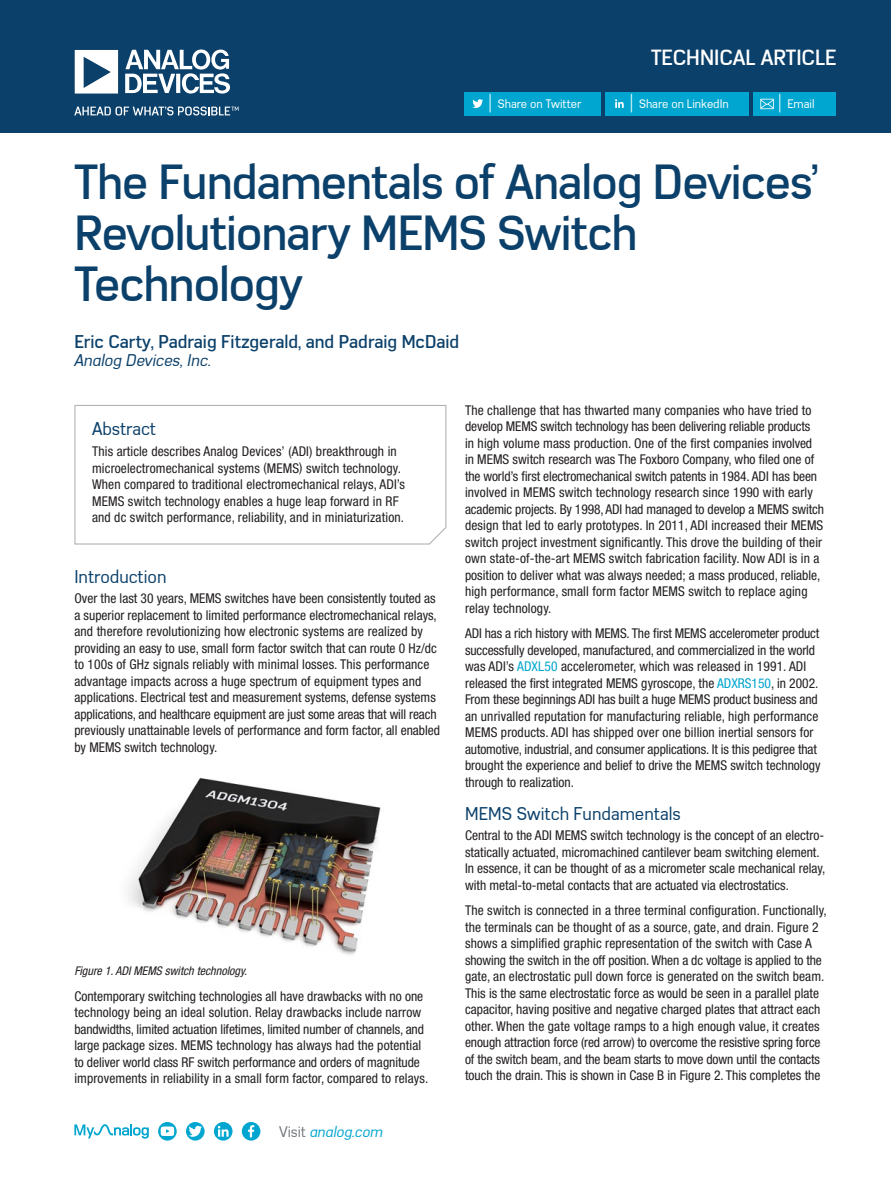
<style>
.page{position:relative;width:891px;height:1188px;background:#fff}
.page>*{position:absolute;margin:0;border:0;box-sizing:border-box;transform-origin:0 0}
.Headline{font:500 48px/51px "Azbuka Std";letter-spacing:-.02em;color:#0b406a}
.Author{font:500 21.3px "Azbuka Std";color:#fff}
.Author-2{font:500 18px "Azbuka Std";color:#0b406a}
.Heading_One{font:18px "Azbuka Std";color:#0b406a}
.Author_Title{font:italic 16.5px "Azbuka Std";color:#0b406a}
.t1{font:italic 15px "Azbuka Std";color:#00a6cf}
.Body_Copy{font:condensed 13.5px/16.5px "Helvetica Neue LT Std";color:#231f20}
.t2{font:12px "Azbuka Std";color:#fff}
.Body_Copy-2{font:italic condensed 12px "Helvetica Neue LT Std";color:#231f20}
.s1{font-size:18px}
.s2{font-style:normal;color:#76787b}
.s3{color:#00a6cf}
</style>
<div class="page">
<svg style="left:74px;top:405px;width:373px;height:140px"></svg>
<img style="left:128px;top:777px;width:253px;height:178px">
<svg style="left:242px;top:1122px;width:18px;height:19px"></svg>
<svg style="left:186px;top:1122px;width:19px;height:19px"></svg>
<svg style="left:189px;top:1126px;width:13px;height:11px"></svg>
<svg style="left:158px;top:1122px;width:19px;height:19px"></svg>
<svg style="left:214px;top:1122px;width:19px;height:19px"></svg>
<svg style="left:218px;top:1126px;width:11px;height:11px"></svg>
<svg style="left:74px;top:1124px;width:75px;height:15px"></svg>
<div style="left:0;top:0;width:891px;height:132px;background:#0b406a"></div>
<svg style="left:74px;top:107px;width:165px;height:9px"></svg>
<svg style="left:75px;top:50px;width:155px;height:44px"></svg>
<div style="left:464px;top:92px;width:137px;height:24px;background:#00a6cf"></div>
<svg style="left:472px;top:99px;width:11px;height:9px"></svg>
<div style="left:605px;top:92px;width:144px;height:24px;background:#00a6cf"></div>
<svg style="left:615px;top:99px;width:9px;height:9px"></svg>
<div style="left:754px;top:92px;width:82px;height:24px;background:#00a6cf"></div>
<svg style="left:760px;top:99px;width:14px;height:10px"></svg>
<p class="Author" style="left:651px;top:44px;width:187px">TECHNICAL ARTICLE</p>
<p class="t2" style="left:489px;top:97px;width:94px"><span class="s1">|</span> Share on Twitter</p>
<p class="t2" style="left:630px;top:97px;width:100px"><span class="s1">|</span> Share on LinkedIn</p>
<p class="t2" style="left:778px;top:97px;width:38px"><span class="s1">|</span> Email</p>
<p class="Headline" style="left:74px;top:157px;width:746px">The Fundamentals of Analog Devices’<br>Revolutionary MEMS Switch<br>Technology</p>
<p class="Author-2" style="left:74px;top:331px;width:386px">Eric Carty, Padraig Fitzgerald, and Padraig McDaid</p>
<p class="Author_Title" style="left:74px;top:350px;width:138px">Analog Devices, Inc.</p>
<p class="Heading_One" style="left:92px;top:418px;width:66px">Abstract</p>
<p class="Body_Copy" style="left:92px;top:443px;width:315px">This article describes Analog Devices’ (ADI) breakthrough in microelectromechanical systems (MEMS) switch technology.<br>When compared to traditional electromechanical relays, ADI’s MEMS switch technology enables a huge leap forward in RF and dc switch performance, reliability, and in miniaturization.</p>
<p class="Heading_One" style="left:74px;top:566px;width:94px">Introduction</p>
<p class="Body_Copy" style="left:74px;top:590px;width:367px">Over the last 30 years, MEMS switches have been consistently touted as a superior replacement to limited performance electromechanical relays, and therefore revolutionizing how electronic systems are realized by providing an easy to use, small form factor switch that can route 0 Hz/dc to 100s of GHz signals reliably with minimal losses. This performance advantage impacts across a huge spectrum of equipment types and applications. Electrical test and measurement systems, defense systems applications, and healthcare equipment are just some areas that will reach previously unattainable levels of performance and form factor, all enabled by MEMS switch technology.</p>
<p class="Body_Copy-2" style="left:74px;top:964px;width:174px">Figure 1. ADI MEMS switch technology.</p>
<p class="Body_Copy" style="left:74px;top:988px;width:355px">Contemporary switching technologies all have drawbacks with no one technology being an ideal solution. Relay drawbacks include narrow bandwidths, limited actuation lifetimes, limited number of channels, and large package sizes. MEMS technology has always had the potential to deliver world class RF switch performance and orders of magnitude improvements in reliability in a small form factor, compared to relays.</p>
<p class="t1" style="left:279px;top:1123px;width:105px"><span class="s2">Visit</span> analog.com</p>
<p class="Body_Copy" style="left:465px;top:402px;width:360px">The challenge that has thwarted many companies who have tried to develop MEMS switch technology has been delivering reliable products<br>in high volume mass production. One of the first companies involved in MEMS switch research was The Foxboro Company, who filed one of the world’s first electromechanical switch patents in 1984. ADI has been involved in MEMS switch technology research since 1990 with early academic projects. By 1998, ADI had managed to develop a MEMS switch design that led to early prototypes. In 2011, ADI increased their MEMS switch project investment significantly. This drove the building of their own state-of-the-art MEMS switch fabrication facility. Now ADI is in a position to deliver what was always needed; a mass produced, reliable, high performance, small form factor MEMS switch to replace aging relay technology.</p>
<p class="Body_Copy" style="left:465px;top:625px;width:357px">ADI has a rich history with MEMS. The first MEMS accelerometer product successfully developed, manufactured, and commercialized in the world was ADI’s <span class="s3">ADXL50</span> accelerometer, which was released in 1991. ADI released the first integrated MEMS gyroscope, the <span class="s3">ADXRS150</span>, in 2002.<br>From these beginnings ADI has built a huge MEMS product business and an unrivalled reputation for manufacturing reliable, high performance MEMS products. ADI has shipped over one billion inertial sensors for automotive, industrial, and consumer applications. It is this pedigree that brought the experience and belief to drive the MEMS switch technology through to realization.</p>
<p class="Heading_One" style="left:465px;top:803px;width:217px">MEMS Switch Fundamentals</p>
<p class="Body_Copy" style="left:465px;top:827px;width:362px">Central to the ADI MEMS switch technology is the concept of an electro&shy;statically actuated, micromachined cantilever beam switching element.<br>In essence, it can be thought of as a micrometer scale mechanical relay, with metal-to-metal contacts that are actuated via electrostatics.</p>
<p class="Body_Copy" style="left:465px;top:902px;width:363px">The switch is connected in a three terminal configuration. Functionally, the terminals can be thought of as a source, gate, and drain. Figure 2 shows a simplified graphic representation of the switch with Case A showing the switch in the off position. When a dc voltage is applied to the gate, an electrostatic pull down force is generated on the switch beam.<br>This is the same electrostatic force as would be seen in a parallel plate capacitor, having positive and negative charged plates that attract each other. When the gate voltage ramps to a high enough value, it creates enough attraction force (red arrow) to overcome the resistive spring force of the switch beam, and the beam starts to move down until the contacts touch the drain. This is shown in Case B in Figure 2. This completes the</p>
</div>
